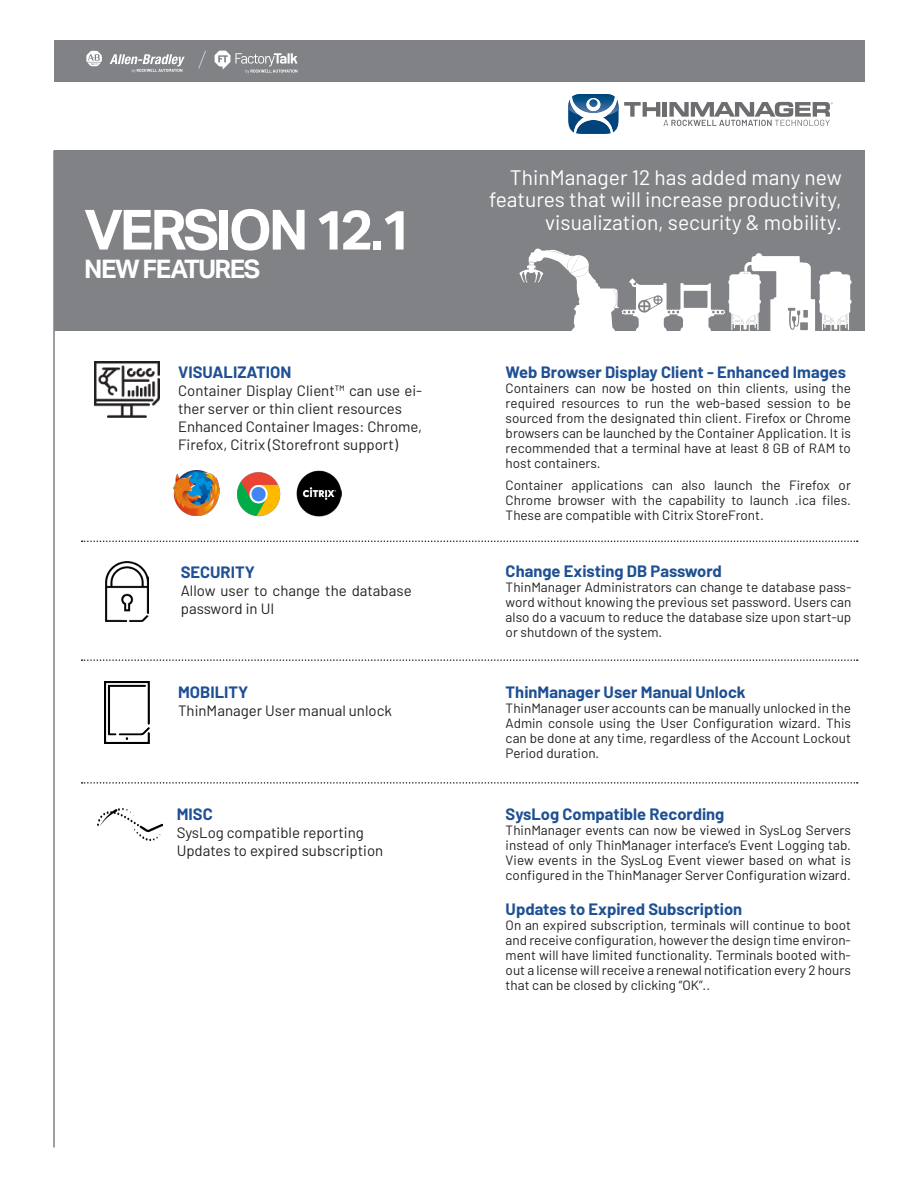
<style>
.page{position:relative;width:918px;height:1188px;background:#fff}
.page>*{position:absolute;margin:0;border:0;box-sizing:border-box;transform-origin:0 0}
.Copy_Cutsheet{font:700 55.5px "Aktiv Grotesk";letter-spacing:-.06em;color:#fff}
.Copy_Cutsheet-2{font:700 25.5px "Aktiv Grotesk";letter-spacing:-.06em;color:#fff}
.Top_Header_Descripti{font:21px/22.5px "Barlow";color:#fff;text-align:right}
.Small_List_Subhead{font:700 16.5px "Barlow";color:#1e5093}
.Copy_Cutsheet-3{font:15px/18px "Barlow";color:#231f20}
.Small_List{font:13.5px/15px "Barlow";color:#231f20;text-align:justify}
</style>
<div class="page">
<div style="left:55px;top:150px;width:810px;height:181px;background:#808285"></div>
<svg style="left:568px;top:94px;width:265px;height:40px"></svg>
<hr style="left:53px;top:150px;width:2px;height:998px;background:#808285">
<svg style="left:519px;top:249px;width:332px;height:82px"></svg>
<div style="left:54px;top:40px;width:811px;height:42px;background:#808285"></div>
<svg style="left:82px;top:541px;width:776px;height:1px"></svg>
<svg style="left:82px;top:659px;width:776px;height:2px"></svg>
<svg style="left:82px;top:782px;width:776px;height:2px"></svg>
<img style="left:105px;top:561px;width:43px;height:61px">
<img style="left:105px;top:682px;width:44px;height:61px">
<img style="left:97px;top:808px;width:65px;height:32px">
<img style="left:173px;top:471px;width:47px;height:44px">
<img style="left:237px;top:472px;width:44px;height:45px">
<img style="left:296px;top:471px;width:46px;height:45px">
<img style="left:94px;top:362px;width:65px;height:55px">
<p class="Copy_Cutsheet" style="left:84px;top:198px;width:331px">VERSION 12.1</p>
<p class="Copy_Cutsheet-2" style="left:84px;top:255px;width:178px">NEW FEATURES</p>
<p class="Small_List_Subhead" style="left:178px;top:360px;width:115px">VISUALIZATION</p>
<p class="Copy_Cutsheet-3" style="left:178px;top:381px;width:246px">Container Display Client™ can use ei&shy;ther server or thin client resources</p>
<p class="Copy_Cutsheet-3" style="left:178px;top:417px;width:246px">Enhanced Container Images: Chrome,<br>Firefox, Citrix (Storefront support)</p>
<p class="Small_List_Subhead" style="left:181px;top:560px;width:76px">SECURITY</p>
<p class="Copy_Cutsheet-3" style="left:181px;top:581px;width:232px">Allow user to change the database password in UI</p>
<p class="Small_List_Subhead" style="left:178px;top:680px;width:72px">MOBILITY</p>
<p class="Copy_Cutsheet-3" style="left:178px;top:701px;width:215px">ThinManager User manual unlock</p>
<p class="Small_List_Subhead" style="left:177px;top:802px;width:37px">MISC</p>
<p class="Copy_Cutsheet-3" style="left:177px;top:823px;width:189px">SysLog compatible reporting</p>
<p class="Copy_Cutsheet-3" style="left:177px;top:841px;width:208px">Updates to expired subscription</p>
<p class="Top_Header_Descripti" style="left:489px;top:165px;width:354px">ThinManager 12 has added many new features that will increase productivity, visualization, security &amp; mobility.</p>
<p class="Small_List_Subhead" style="left:506px;top:360px;width:342px">Web Browser Display Client - Enhanced Images</p>
<p class="Small_List" style="left:506px;top:380px;width:347px">Containers can now be hosted on thin clients, using the required resources to run the web-based session to be sourced from the designated thin client. Firefox or Chrome browsers can be launched by the Container Application. It is recommended that a terminal have at least 8 GB of RAM to host containers.</p>
<p class="Small_List" style="left:506px;top:477px;width:347px">Container applications can also launch the Firefox or Chrome browser with the capability to launch .ica files.<br>These are compatible with Citrix StoreFront.</p>
<p class="Small_List_Subhead" style="left:506px;top:559px;width:218px">Change Existing DB Password</p>
<p class="Small_List" style="left:506px;top:579px;width:347px">ThinManager Administrators can change te database pass&shy;word without knowing the previous set password. Users can also do a vacuum to reduce the database size upon start-up or shutdown of the system.</p>
<p class="Small_List_Subhead" style="left:506px;top:679px;width:242px">ThinManager User Manual Unlock</p>
<p class="Small_List" style="left:506px;top:699px;width:347px">ThinManager user accounts can be manually unlocked in the Admin console using the User Configuration wizard. This can be done at any time, regardless of the Account Lockout Period duration.</p>
<p class="Small_List_Subhead" style="left:506px;top:802px;width:220px">SysLog Compatible Recording</p>
<p class="Small_List" style="left:506px;top:822px;width:347px">ThinManager events can now be viewed in SysLog Servers instead of only ThinManager interface’s Event Logging tab.<br>View events in the SysLog Event viewer based on what is configured in the ThinManager Server Configuration wizard.</p>
<p class="Small_List_Subhead" style="left:506px;top:897px;width:238px">Updates to Expired Subscription</p>
<p class="Small_List" style="left:506px;top:917px;width:347px">On an expired subscription, terminals will continue to boot and receive configuration, however the design time environ&shy;ment will have limited functionality. Terminals booted with&shy;out a license will receive a renewal notification every 2 hours that can be closed by clicking “OK”..</p>
</div>
